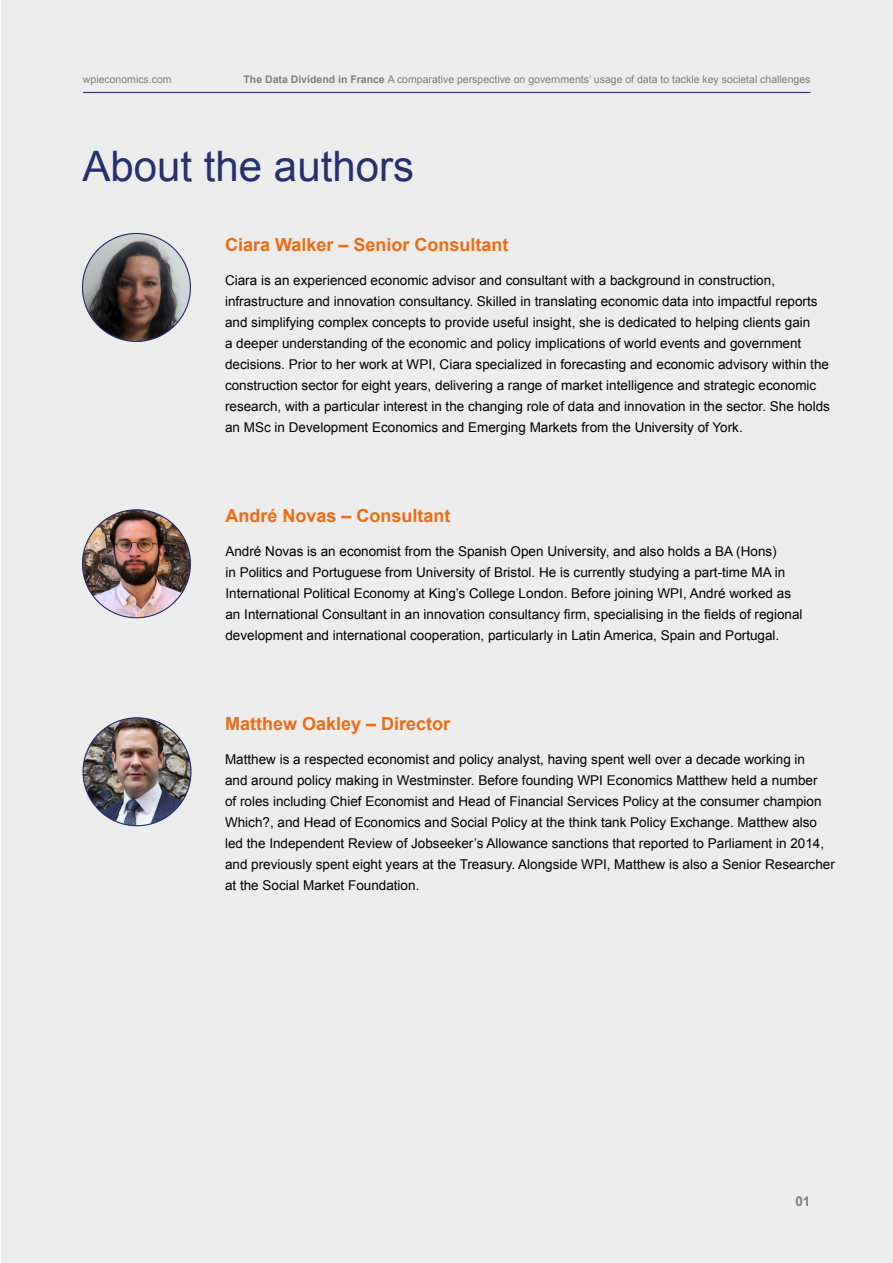
<style>
.page{position:relative;width:893px;height:1263px;background:#fff}
.page>*{position:absolute;margin:0;border:0;box-sizing:border-box;transform-origin:0 0}
.t1{font:42px "Arial";color:#28306d}
.Authors{font:700 18px "Arial";color:#ed6b13}
.Body_Text{font:13.5px/21px "Arial";color:#000}
.t2{font:700 13.5px "Arial";color:#7f7f80}
.t3{font:10.5px "Arial";color:#7f7f80}
.s1{font-weight:700}
</style>
<div class="page">
<div style="left:1px;top:0;width:892px;height:1263px;background:#ededed"></div>
<hr style="left:83px;top:92px;width:727px;height:1px;background:#28306d">
<img style="left:82px;top:233px;width:108px;height:108px;border-radius:54px">
<img style="left:82px;top:510px;width:108px;height:108px;border-radius:54px">
<img style="left:83px;top:718px;width:108px;height:108px;border-radius:54px">
<p class="t3" style="left:83px;top:73px;width:90px">wpieconomics.com</p>
<p class="t3" style="left:244px;top:73px;width:568px"><span class="s1">The Data Dividend in France</span> A comparative perspective on governments’ usage of data to tackle key societal challenges</p>
<h1 class="t1" style="left:82px;top:139px;width:333px">About the authors</h1>
<p class="Authors" style="left:225px;top:233px;width:285px">Ciara Walker – Senior Consultant</p>
<p class="Body_Text" style="left:225px;top:270px;width:606px">Ciara is an experienced economic advisor and consultant with a background in construction, infrastructure and innovation consultancy. Skilled in translating economic data into impactful reports and simplifying complex concepts to provide useful insight, she is dedicated to helping clients gain<br>a deeper understanding of the economic and policy implications of world events and government decisions. Prior to her work at WPI, Ciara specialized in forecasting and economic advisory within the construction sector for eight years, delivering a range of market intelligence and strategic economic research, with a particular interest in the changing role of data and innovation in the sector. She holds an MSc in Development Economics and Emerging Markets from the University of York.</p>
<p class="Authors" style="left:225px;top:504px;width:227px">André Novas – Consultant</p>
<p class="Body_Text" style="left:225px;top:541px;width:579px">André Novas is an economist from the Spanish Open University, and also holds a BA (Hons)<br>in Politics and Portuguese from University of Bristol. He is currently studying a part-time MA in International Political Economy at King’s College London. Before joining WPI, André worked as an International Consultant in an innovation consultancy firm, specialising in the fields of regional development and international cooperation, particularly in Latin America, Spain and Portugal.</p>
<p class="Authors" style="left:225px;top:712px;width:227px">Matthew Oakley – Director</p>
<p class="Body_Text" style="left:225px;top:749px;width:611px">Matthew is a respected economist and policy analyst, having spent well over a decade working in<br>and around policy making in Westminster. Before founding WPI Economics Matthew held a number<br>of roles including Chief Economist and Head of Financial Services Policy at the consumer champion Which?, and Head of Economics and Social Policy at the think tank Policy Exchange. Matthew also led the Independent Review of Jobseeker’s Allowance sanctions that reported to Parliament in 2014, and previously spent eight years at the Treasury. Alongside WPI, Matthew is also a Senior Researcher at the Social Market Foundation.</p>
<p class="t2" style="left:795px;top:1193px;width:17px">01</p>
</div>
